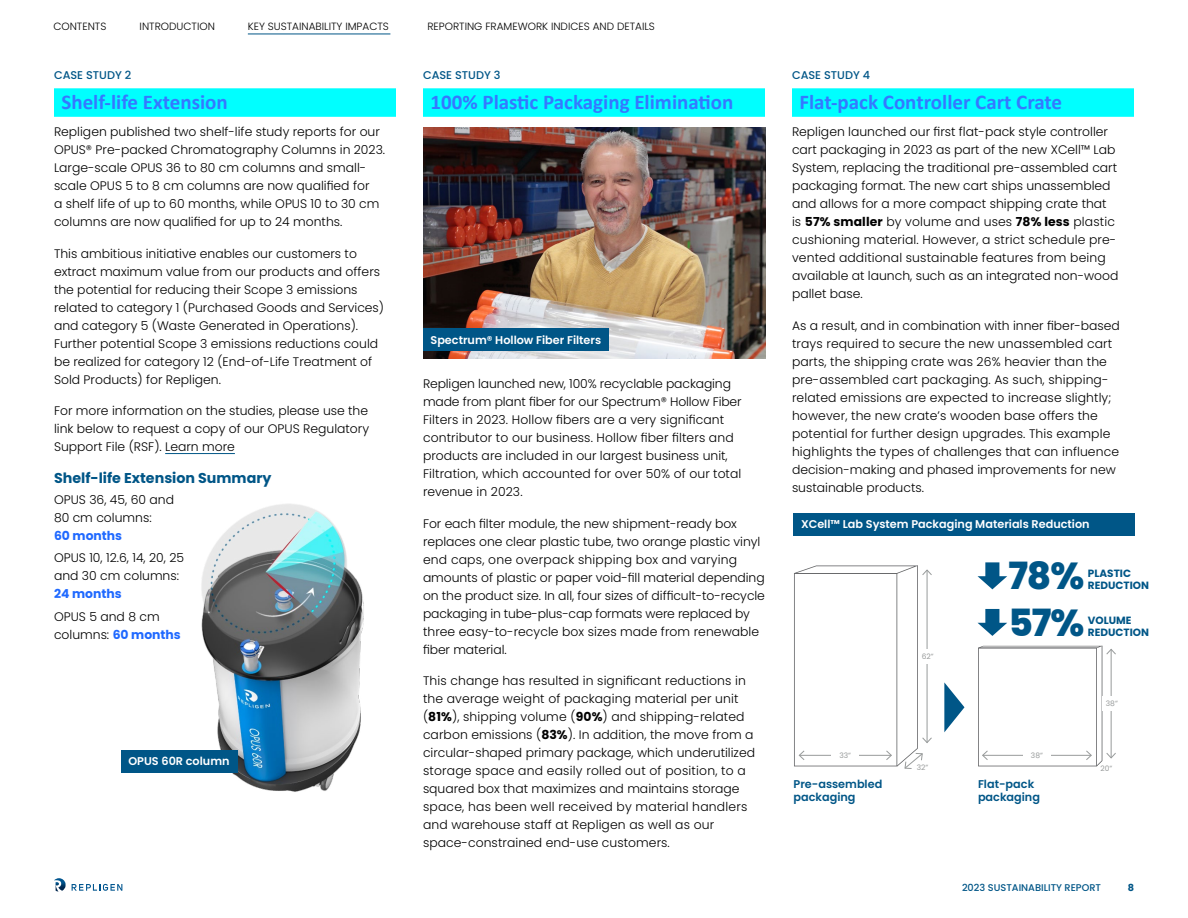
<style>
.page{position:relative;width:1188px;height:918px;background:#fff}
.page>*{position:absolute;margin:0;border:0;box-sizing:border-box;transform-origin:0 0}
.t1{font:800 37.5px "Poppins";color:#005687}
.t2{font:700 21px "Calibri";color:#3578ff}
.Body_main{font:700 14.25px "Poppins";color:#005687}
.Body_main-2{font:300 12.3px/18px "Poppins";color:#000}
.Body_main-3{font:600 11.25px "Poppins";color:#fff}
.Body_main-4{font:600 11.25px/13.5px "Poppins";color:#005687}
.Body_main-5{font:500 11.25px "Poppins";color:#005687}
.t3{font:300 10.5px "Poppins";color:#000}
.t4{font:700 10.5px/12px "Poppins";color:#005687}
.t5{font:500 9.75px "Poppins";color:#005687}
.t6{font:700 9.75px "Poppins";color:#005687}
.Body_main-6{font:7.5px "Poppins";color:#989b9b}
.s1{font-weight:700;color:#1f69ff}
.s2{font-weight:700}
</style>
<div class="page">
<div style="left:54px;top:88px;width:342px;height:29px;background:#0ff"></div>
<hr style="left:165px;top:453px;width:70px;height:1px;background:#005687">
<div style="left:423px;top:88px;width:342px;height:29px;background:#0ff"></div>
<div style="left:792px;top:88px;width:342px;height:29px;background:#0ff"></div>
<img style="left:201px;top:504px;width:163px;height:288px">
<div style="left:121px;top:750px;width:116px;height:23px;background:#005687"></div>
<img style="left:423px;top:128px;width:342px;height:230px">
<div style="left:423px;top:328px;width:186px;height:23px;background:#005687"></div>
<div style="left:794px;top:513px;width:342px;height:23px;background:#005687"></div>
<svg style="left:978px;top:646px;width:138px;height:120px"></svg>
<svg style="left:794px;top:565px;width:138px;height:204px"></svg>
<div style="left:831px;top:750px;width:28px;height:11px;background:#fff"></div>
<div style="left:1023px;top:750px;width:28px;height:11px;background:#fff"></div>
<div style="left:914px;top:763px;width:17px;height:8px;background:#fff"></div>
<div style="left:1098px;top:765px;width:17px;height:8px;background:#fff"></div>
<svg style="left:944px;top:682px;width:21px;height:50px"></svg>
<svg style="left:978px;top:562px;width:29px;height:27px"></svg>
<svg style="left:978px;top:609px;width:29px;height:27px"></svg>
<svg style="left:54px;top:878px;width:12px;height:14px"></svg>
<svg style="left:72px;top:884px;width:50px;height:7px"></svg>
<hr style="left:248px;top:34px;width:142px;height:1px;background:#005687">
<p class="t3" style="left:53px;top:20px;width:54px">CONTENTS</p>
<p class="t3" style="left:140px;top:20px;width:77px">INTRODUCTION</p>
<p class="t3" style="left:248px;top:20px;width:143px">KEY SUSTAINABILITY IMPACTS</p>
<p class="t3" style="left:427px;top:20px;width:229px">REPORTING FRAMEWORK INDICES AND DETAILS</p>
<p class="Body_main-5" style="left:54px;top:69px;width:79px">CASE STUDY 2</p>
<h3 class="t2" style="left:62px;top:87px;width:168px">Shelf-life Extension</h3>
<p class="Body_main-2" style="left:54px;top:123px;width:333px">Repligen published two shelf-life study reports for our OPUS® Pre-packed Chromatography Columns in 2023.<br>Large-scale OPUS 36 to 80 cm columns and small&shy;scale OPUS 5 to 8 cm columns are now qualified for<br>a shelf life of up to 60 months, while OPUS 10 to 30 cm columns are now qualified for up to 24 months.</p>
<p class="Body_main-2" style="left:54px;top:245px;width:332px">This ambitious initiative enables our customers to extract maximum value from our products and offers the potential for reducing their Scope 3 emissions related to category 1 (Purchased Goods and Services) and category 5 (Waste Generated in Operations).<br>Further potential Scope 3 emissions reductions could be realized for category 12 (End-of-Life Treatment of Sold Products) for Repligen.</p>
<p class="Body_main-2" style="left:54px;top:402px;width:317px;text-align:justify">For more information on the studies, please use the link below to request a copy of our OPUS Regulatory Support File (RSF). Learn more</p>
<p class="Body_main" style="left:54px;top:470px;width:219px">Shelf-life Extension Summary</p>
<p class="Body_main-2" style="left:54px;top:491px;width:122px">OPUS 36, 45, 60 and<br>80 cm columns:<br><span class="s1">60 months</span></p>
<p class="Body_main-2" style="left:54px;top:549px;width:132px">OPUS 10, 12.6, 14, 20, 25 and 30 cm columns:<br><span class="s1">24 months</span></p>
<p class="Body_main-2" style="left:54px;top:608px;width:128px">OPUS 5 and 8 cm columns: <span class="s1">60 months</span></p>
<p class="Body_main-3" style="left:128px;top:755px;width:103px">OPUS 60R column</p>
<p class="Body_main-5" style="left:423px;top:69px;width:79px">CASE STUDY 3</p>
<h3 class="t2" style="left:430px;top:87px;width:304px">100% Plastic Packaging Elimination</h3>
<p class="Body_main-3" style="left:430px;top:333px;width:172px">Spectrum® Hollow Fiber Filters</p>
<p class="Body_main-2" style="left:423px;top:375px;width:320px">Repligen launched new, 100% recyclable packaging made from plant fiber for our Spectrum® Hollow Fiber Filters in 2023. Hollow fibers are a very significant contributor to our business. Hollow fiber filters and products are included in our largest business unit, Filtration, which accounted for over 50% of our total revenue in 2023.</p>
<p class="Body_main-2" style="left:423px;top:515px;width:344px">For each filter module, the new shipment-ready box replaces one clear plastic tube, two orange plastic vinyl end caps, one overpack shipping box and varying amounts of plastic or paper void-fill material depending on the product size. In all, four sizes of difficult-to-recycle packaging in tube-plus-cap formats were replaced by three easy-to-recycle box sizes made from renewable fiber material.</p>
<p class="Body_main-2" style="left:423px;top:672px;width:334px">This change has resulted in significant reductions in the average weight of packaging material per unit (<span class="s2">81%</span>), shipping volume (<span class="s2">90%</span>) and shipping-related carbon emissions (<span class="s2">83%</span>). In addition, the move from a circular-shaped primary package, which underutilized storage space and easily rolled out of position, to a squared box that maximizes and maintains storage space, has been well received by material handlers and warehouse staff at Repligen as well as our space-constrained end-use customers.</p>
<p class="Body_main-5" style="left:792px;top:69px;width:80px">CASE STUDY 4</p>
<h3 class="t2" style="left:800px;top:87px;width:264px">Flat-pack Controller Cart Crate</h3>
<p class="Body_main-2" style="left:792px;top:123px;width:328px">Repligen launched our first flat-pack style controller cart packaging in 2023 as part of the new XCell™ Lab System, replacing the traditional pre-assembled cart packaging format. The new cart ships unassembled and allows for a more compact shipping crate that is <span class="s2">57% smaller</span> by volume and uses <span class="s2">78% less</span> plastic cushioning material. However, a strict schedule pre&shy;vented additional sustainable features from being available at launch, such as an integrated non-wood pallet base.</p>
<p class="Body_main-2" style="left:792px;top:317px;width:329px">As a result, and in combination with inner fiber-based trays required to secure the new unassembled cart parts, the shipping crate was 26% heavier than the pre-assembled cart packaging. As such, shipping&shy;related emissions are expected to increase slightly; however, the new crate’s wooden base offers the potential for further design upgrades. This example highlights the types of challenges that can influence decision-making and phased improvements for new sustainable products.</p>
<p class="Body_main-3" style="left:801px;top:518px;width:290px">XCell™ Lab System Packaging Materials Reduction</p>
<p class="Body_main-6" style="left:922px;top:652px;width:13px">62”</p>
<h4 class="t1" style="left:1009px;top:554px;width:77px">78%</h4>
<h4 class="t4" style="left:1088px;top:568px;width:63px">PLASTIC<br>REDUCTION</h4>
<h4 class="t1" style="left:1009px;top:601px;width:77px">57%</h4>
<h4 class="t4" style="left:1088px;top:614px;width:63px">VOLUME<br>REDUCTION</h4>
<p class="Body_main-6" style="left:1106px;top:699px;width:13px">38”</p>
<p class="Body_main-6" style="left:839px;top:751px;width:13px">33”</p>
<p class="Body_main-6" style="left:1031px;top:751px;width:13px">38”</p>
<p class="Body_main-6" style="left:917px;top:763px;width:13px">32”</p>
<p class="Body_main-6" style="left:1101px;top:764px;width:13px">20”</p>
<p class="Body_main-4" style="left:794px;top:777px;width:90px">Pre-assembled packaging</p>
<p class="Body_main-4" style="left:978px;top:777px;width:64px">Flat-pack packaging</p>
<p class="t5" style="left:962px;top:882px;width:140px">2023 SUSTAINABILITY REPORT</p>
<p class="t6" style="left:1128px;top:882px;width:8px">8</p>
</div>
